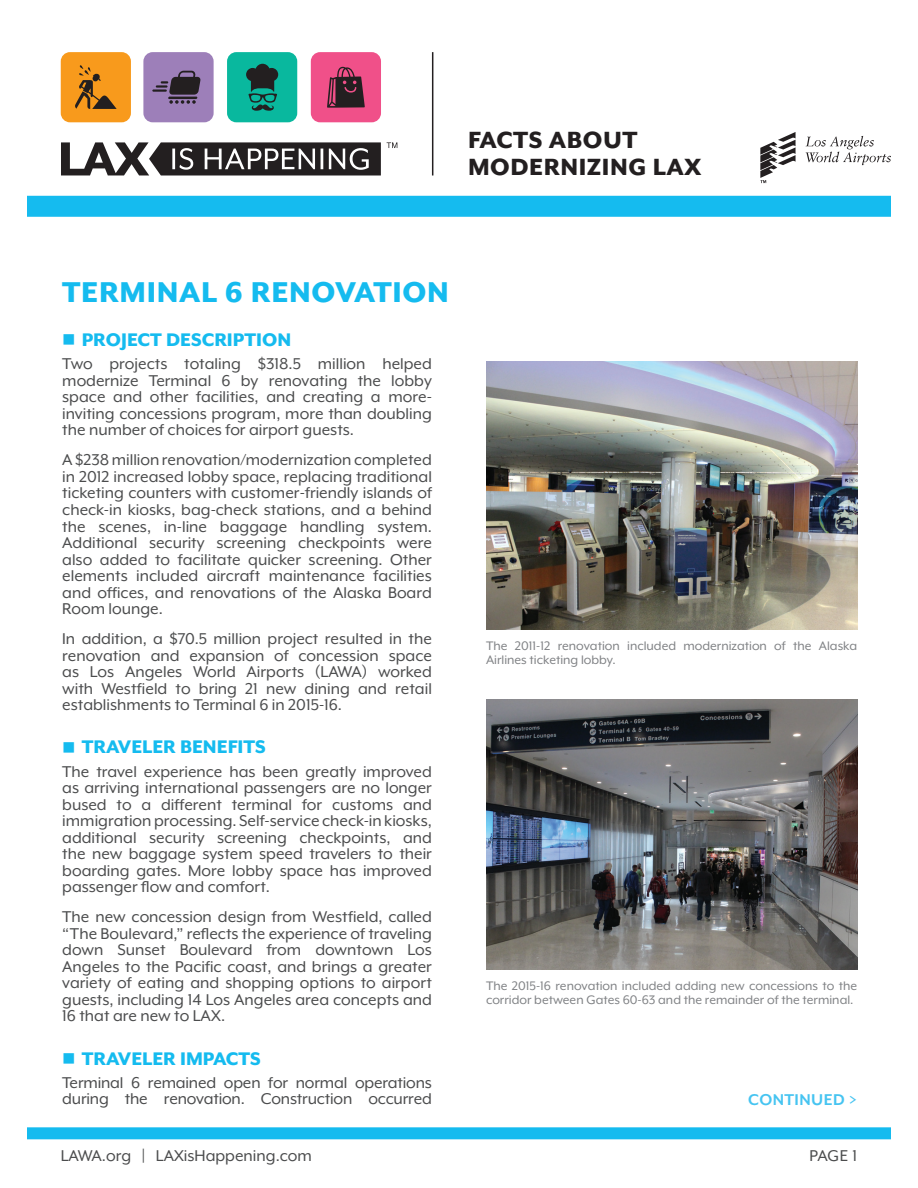
<style>
.page{position:relative;width:918px;height:1188px;background:#fff}
.page>*{position:absolute;margin:0;border:0;box-sizing:border-box;transform-origin:0 0}
.t1{font:800 33px "Mr Eaves XL Mod OT";letter-spacing:.02em;color:#15bbef}
.t2{font:800 27px/27px "Mr Eaves XL Mod OT";letter-spacing:.02em;color:#231f20}
.t3{font:800 21px "Mr Eaves XL Mod OT";color:#15bbef}
.t4{font:18px/16.5px "Mr Eaves XL Mod OT";color:#4b4c4d;text-align:justify}
.t5{font:700 18px "Mr Eaves XL Mod OT";letter-spacing:.025em;color:#46c4f1}
.t6{font:14.25px/14.2px "Mr Eaves XL Mod OT";color:#808285}
</style>
<div class="page">
<div style="left:27px;top:1127px;width:864px;height:12px;background:#15bbef"></div>
<hr style="left:432px;top:52px;width:1px;height:123px;background:#231f20">
<svg style="left:760px;top:132px;width:36px;height:51px"></svg>
<svg style="left:806px;top:136px;width:85px;height:29px"></svg>
<div style="left:27px;top:196px;width:864px;height:21px;background:#15bbef"></div>
<div style="left:61px;top:52px;width:70px;height:70px;background:#f89a1c;border-radius:9px"></div>
<svg style="left:75px;top:65px;width:42px;height:44px"></svg>
<div style="left:143px;top:52px;width:71px;height:70px;background:#9d7fb9;border-radius:9px"></div>
<hr style="left:152px;top:89px;width:15px;height:3px;background:#231f20">
<svg style="left:156px;top:71px;width:45px;height:33px"></svg>
<div style="left:227px;top:52px;width:70px;height:70px;background:#09b89e;border-radius:9px"></div>
<svg style="left:246px;top:64px;width:32px;height:47px"></svg>
<div style="left:311px;top:52px;width:70px;height:70px;background:#f05089;border-radius:9px"></div>
<svg style="left:327px;top:67px;width:38px;height:41px"></svg>
<svg style="left:61px;top:142px;width:320px;height:34px"></svg>
<svg style="left:387px;top:142px;width:10px;height:6px"></svg>
<img style="left:486px;top:361px;width:371px;height:268px">
<img style="left:486px;top:700px;width:371px;height:270px">
<h2 class="t2" style="left:468px;top:127px;width:235px">FACTS ABOUT<br>MODERNIZING LAX</h2>
<h1 class="t1" style="left:62px;top:275px;width:388px">TERMINAL 6 RENOVATION</h1>
<p class="t3" style="left:62px;top:329px;width:231px">■ PROJECT DESCRIPTION</p>
<p class="t4" style="left:62px;top:356px;width:371px">Two projects totaling $318.5 million helped modernize Terminal 6 by renovating the lobby space and other facilities, and creating a more&shy;inviting concessions program, more than doubling the number of choices for airport guests.</p>
<p class="t4" style="left:62px;top:452px;width:371px">A $238 million renovation/modernization completed in 2012 increased lobby space, replacing traditional ticketing counters with customer-friendly islands of check-in kiosks, bag-check stations, and a behind the scenes, in-line baggage handling system.<br>Additional security screening checkpoints were also added to facilitate quicker screening. Other elements included aircraft maintenance facilities and offices, and renovations of the Alaska Board Room lounge.</p>
<p class="t4" style="left:62px;top:630px;width:371px">In addition, a $70.5 million project resulted in the renovation and expansion of concession space as Los Angeles World Airports (LAWA) worked with Westfield to bring 21 new dining and retail establishments to Terminal 6 in 2015-16.</p>
<p class="t3" style="left:62px;top:737px;width:205px">■ TRAVELER BENEFITS</p>
<p class="t4" style="left:62px;top:763px;width:371px">The travel experience has been greatly improved as arriving international passengers are no longer bused to a different terminal for customs and immigration processing. Self-service check-in kiosks, additional security screening checkpoints, and the new baggage system speed travelers to their boarding gates. More lobby space has improved passenger flow and comfort.</p>
<p class="t4" style="left:62px;top:909px;width:371px">The new concession design from Westfield, called “The Boulevard,” reflects the experience of traveling down Sunset Boulevard from downtown Los Angeles to the Pacific coast, and brings a greater variety of eating and shopping options to airport guests, including 14 Los Angeles area concepts and 16 that are new to LAX.</p>
<p class="t3" style="left:62px;top:1048px;width:200px">■ TRAVELER IMPACTS</p>
<p class="t4" style="left:62px;top:1074px;width:371px">Terminal 6 remained open for normal operations during the renovation. Construction occurred</p>
<p class="t4" style="left:61px;top:1147px;width:253px">LAWA.org | LAXisHappening.com</p>
<p class="t6" style="left:486px;top:638px;width:373px">The 2011-12 renovation included modernization of the Alaska<br>Airlines ticketing lobby.</p>
<p class="t6" style="left:486px;top:979px;width:373px">The 2015-16 renovation included adding new concessions to the corridor between Gates 60-63 and the remainder of the terminal.</p>
<p class="t5" style="left:748px;top:1090px;width:110px">CONTINUED &gt;</p>
<p class="t4" style="left:809px;top:1147px;width:49px">PAGE 1</p>
</div>
